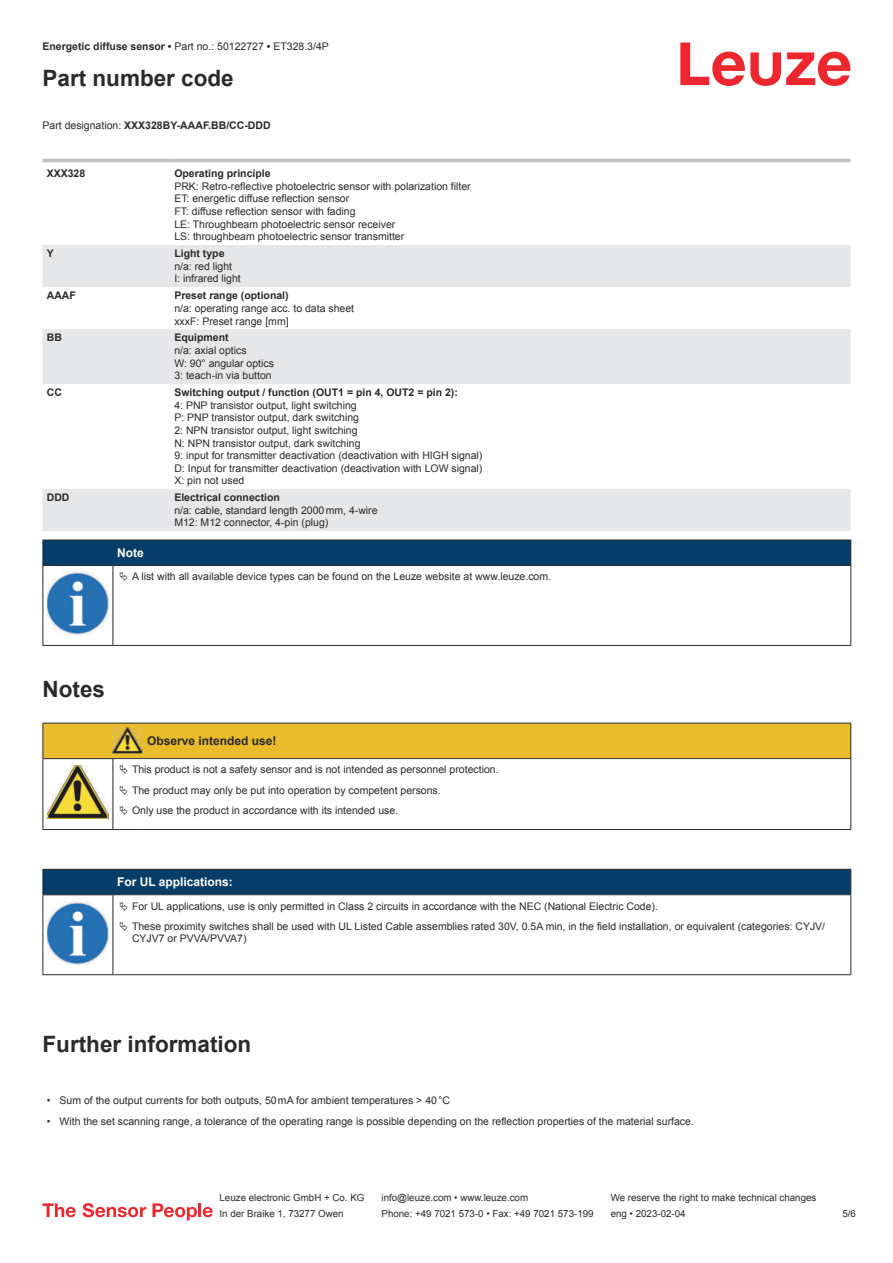
<style>
.page{position:relative;width:893px;height:1263px;background:#fff}
.page>*{position:absolute;margin:0;border:0;box-sizing:border-box;transform-origin:0 0}
.t1{font:700 22.5px "Arial";color:#2b292a}
.t2{font:700 12px "Arial";color:#fff}
.t3{font:700 12px "Arial";color:#2b292a}
.t4{font:10.5px/12.6px "Arial";color:#2b292a}
.t5{font:700 10.5px "Arial";color:#2b292a}
.t6{font:9.75px "Arial";color:#2b292a}
.s1{font-weight:700}
.s2{font-weight:400}
</style>
<div class="page">
<svg style="left:680px;top:43px;width:170px;height:43px"></svg>
<div style="left:43px;top:158px;width:807px;height:5px;background:#ebeced"></div>
<svg style="left:43px;top:245px;width:807px;height:286px"></svg>
<hr style="left:43px;top:159px;width:127px;height:3px;background:#bdbfc1">
<hr style="left:170px;top:159px;width:680px;height:3px;background:#bdbfc1">
<svg style="left:43px;top:1203px;width:33px;height:14px"></svg>
<svg style="left:83px;top:1203px;width:63px;height:14px"></svg>
<svg style="left:153px;top:1203px;width:44px;height:17px"></svg>
<hr style="left:198px;top:1203px;width:3px;height:14px;background:#ed272d">
<svg style="left:203px;top:1207px;width:10px;height:10px"></svg>
<svg style="left:44px;top:566px;width:806px;height:79px"></svg>
<hr style="left:43px;top:565px;width:70px;height:1px;background:#2b292a">
<div style="left:43px;top:540px;width:808px;height:25px;background:#063d69"></div>
<hr style="left:113px;top:565px;width:738px;height:1px;background:#2b292a">
<hr style="left:43px;top:566px;width:1px;height:75px;background:#2b292a">
<hr style="left:113px;top:566px;width:1px;height:75px;background:#2b292a">
<hr style="left:850px;top:566px;width:1px;height:75px;background:#2b292a">
<hr style="left:43px;top:645px;width:70px;height:1px;background:#2b292a">
<hr style="left:113px;top:645px;width:738px;height:1px;background:#2b292a">
<img style="left:47px;top:572px;width:61px;height:63px">
<div style="left:115px;top:566px;width:734px;height:21px;background:#fff"></div>
<hr style="left:43px;top:829px;width:70px;height:1px;background:#2b292a">
<hr style="left:113px;top:829px;width:30px;height:1px;background:#2b292a">
<hr style="left:143px;top:829px;width:708px;height:1px;background:#2b292a">
<hr style="left:43px;top:895px;width:1px;height:75px;background:#2b292a">
<hr style="left:113px;top:895px;width:1px;height:75px;background:#2b292a">
<hr style="left:850px;top:895px;width:1px;height:75px;background:#2b292a">
<hr style="left:43px;top:974px;width:70px;height:1px;background:#2b292a">
<hr style="left:113px;top:974px;width:738px;height:1px;background:#2b292a">
<img style="left:47px;top:949px;width:58px;height:15px">
<svg style="left:43px;top:723px;width:808px;height:106px"></svg>
<svg style="left:43px;top:869px;width:808px;height:80px"></svg>
<p class="t4" style="left:43px;top:41px;width:288px"><span class="s1">Energetic diffuse sensor •</span> Part no.: 50122727 <span class="s1">•</span> ET328.3/4P</p>
<h1 class="t1" style="left:43px;top:69px;width:193px">Part number code</h1>
<p class="t5" style="left:43px;top:121px;width:230px"><span class="s2">Part designation:</span> XXX328BY-AAAF.BB/CC-DDD</p>
<p class="t5" style="left:47px;top:169px;width:40px">XXX328</p>
<p class="t5" style="left:174px;top:169px;width:98px">Operating principle</p>
<p class="t4" style="left:174px;top:181px;width:298px">PRK: Retro-reflective photoelectric sensor with polarization filter ET: energetic diffuse reflection sensor<br>FT: diffuse reflection sensor with fading<br>LE: Throughbeam photoelectric sensor receiver<br>LS: throughbeam photoelectric sensor transmitter</p>
<p class="t5" style="left:47px;top:249px;width:9px">Y</p>
<p class="t5" style="left:174px;top:249px;width:52px">Light type</p>
<p class="t4" style="left:174px;top:261px;width:68px">n/a: red light<br>I: infrared light</p>
<p class="t5" style="left:47px;top:291px;width:31px">AAAF</p>
<p class="t5" style="left:174px;top:291px;width:116px">Preset range (optional)</p>
<p class="t4" style="left:174px;top:303px;width:181px">n/a: operating range acc. to data sheet xxxF: Preset range [mm]</p>
<p class="t5" style="left:47px;top:333px;width:17px">BB</p>
<p class="t5" style="left:174px;top:333px;width:56px">Equipment</p>
<p class="t4" style="left:174px;top:345px;width:101px">n/a: axial optics<br>W: 90° angular optics<br>3: teach-in via button</p>
<p class="t5" style="left:47px;top:388px;width:17px">CC</p>
<p class="t5" style="left:174px;top:388px;width:285px">Switching output / function (OUT1 = pin 4, OUT2 = pin 2):</p>
<p class="t4" style="left:174px;top:400px;width:310px">4: PNP transistor output, light switching<br>P: PNP transistor output, dark switching<br>2: NPN transistor output, light switching<br>N: NPN transistor output, dark switching<br>9: input for transmitter deactivation (deactivation with HIGH signal)<br>D: Input for transmitter deactivation (deactivation with LOW signal)<br>X: pin not used</p>
<p class="t5" style="left:47px;top:493px;width:24px">DDD</p>
<p class="t5" style="left:174px;top:493px;width:107px">Electrical connection</p>
<p class="t4" style="left:174px;top:505px;width:205px">n/a: cable, standard length 2000 mm, 4-wire<br>M12: M12 connector, 4-pin (plug)</p>
<p class="t2" style="left:117px;top:548px;width:28px">Note</p>
<p class="t4" style="left:132px;top:571px;width:421px">A list with all available device types can be found on the Leuze website at www.leuze.com.</p>
<h1 class="t1" style="left:43px;top:680px;width:64px">Notes</h1>
<p class="t3" style="left:147px;top:736px;width:131px">Observe intended use!</p>
<p class="t4" style="left:132px;top:760px;width:368px;line-height:20.2px">This product is not a safety sensor and is not intended as personnel protection.<br>The product may only be put into operation by competent persons.<br>Only use the product in accordance with its intended use.</p>
<p class="t2" style="left:117px;top:877px;width:117px">For UL applications:</p>
<p class="t4" style="left:132px;top:897px;width:695px;line-height:20.2px">For UL applications, use is only permitted in Class 2 circuits in accordance with the NEC (National Electric Code).<br>These proximity switches shall be used with UL Listed Cable assemblies rated 30V, 0.5A min, in the field installation, or equivalent (categories: CYJV/</p>
<p class="t4" style="left:132px;top:933px;width:116px">CYJV7 or PVVA/PVVA7)</p>
<h1 class="t1" style="left:43px;top:1035px;width:210px">Further information</h1>
<p class="t4" style="left:47px;top:1095px;width:405px">• Sum of the output currents for both outputs, 50 mA for ambient temperatures &gt; 40 °C</p>
<p class="t4" style="left:47px;top:1115px;width:649px">• With the set scanning range, a tolerance of the operating range is possible depending on the reflection properties of the material surface.</p>
<p class="t6" style="left:220px;top:1194px;width:146px">Leuze electronic GmbH + Co. KG</p>
<p class="t6" style="left:381px;top:1194px;width:148px">info@leuze.com • www.leuze.com</p>
<p class="t6" style="left:611px;top:1194px;width:207px">We reserve the right to make technical changes</p>
<p class="t6" style="left:220px;top:1210px;width:126px">In der Braike 1, 73277 Owen</p>
<p class="t6" style="left:381px;top:1210px;width:214px">Phone: +49 7021 573-0 • Fax: +49 7021 573-199</p>
<p class="t6" style="left:611px;top:1210px;width:76px">eng • 2023-02-04</p>
<p class="t6" style="left:842px;top:1210px;width:15px">5 /6</p>
</div>
